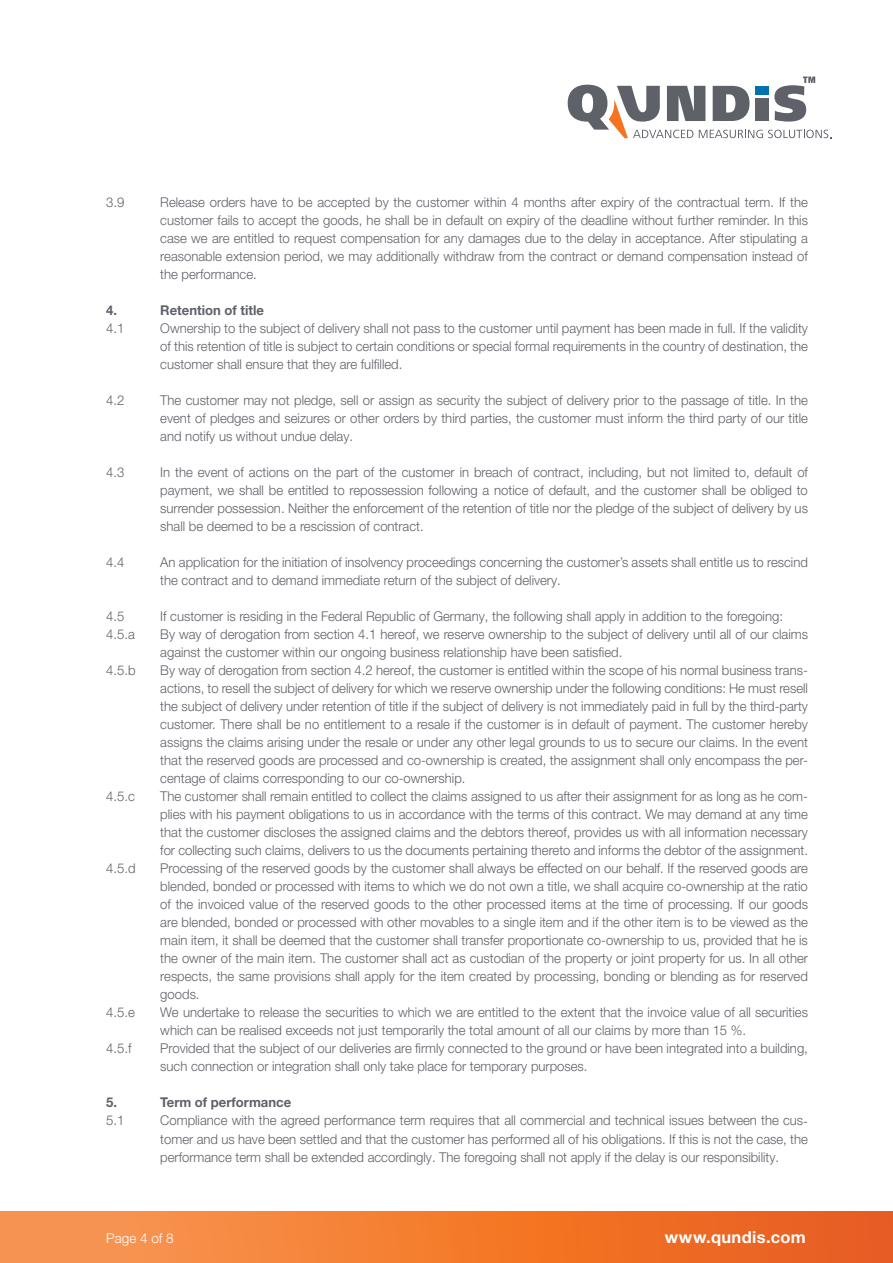
<style>
.page{position:relative;width:893px;height:1263px;background:#fff}
.page>*{position:absolute;margin:0;border:0;box-sizing:border-box;transform-origin:0 0}
.t1{font:700 16.5px "Helvetica Neue LT Pro";letter-spacing:.02em;color:#fff}
.t2{font:300 13.5px/18px "Helvetica Neue LT Pro";color:#5e6168;text-align:justify}
.t3{font:700 13.5px "Helvetica Neue LT Pro";color:#5e6168}
.t4{font:300 13.5px "Helvetica Neue LT Pro";color:#fff}
</style>
<div class="page">
<div style="left:0;top:1212px;width:893px;height:51px;background:linear-gradient(to right,#fa9a51,#ea5c17)"></div>
<svg style="left:568px;top:77px;width:263px;height:61px"></svg>
<p class="t2" style="left:106px;top:193px;width:20px">3.9</p>
<p class="t2" style="left:160px;top:193px;width:649px">Release orders have to be accepted by the customer within 4 months after expiry of the contractual term. If the customer fails to accept the goods, he shall be in default on expiry of the deadline without further reminder. In this case we are entitled to request compensation for any damages due to the delay in acceptance. After stipulating a reasonable extension period, we may additionally withdraw from the contract or demand compensation instead of the performance.</p>
<p class="t3" style="left:106px;top:302px;width:12px">4.</p>
<p class="t3" style="left:160px;top:302px;width:105px">Retention of title</p>
<p class="t2" style="left:106px;top:319px;width:20px">4.1</p>
<p class="t2" style="left:160px;top:319px;width:649px">Ownership to the subject of delivery shall not pass to the customer until payment has been made in full. If the validity of this retention of title is subject to certain conditions or special formal requirements in the country of destination, the customer shall ensure that they are fulfilled.</p>
<p class="t2" style="left:106px;top:391px;width:20px">4.2</p>
<p class="t2" style="left:160px;top:391px;width:649px">The customer may not pledge, sell or assign as security the subject of delivery prior to the passage of title. In the event of pledges and seizures or other orders by third parties, the customer must inform the third party of our title and notify us without undue delay.</p>
<p class="t2" style="left:106px;top:463px;width:20px">4.3</p>
<p class="t2" style="left:160px;top:463px;width:649px">In the event of actions on the part of the customer in breach of contract, including, but not limited to, default of payment, we shall be entitled to repossession following a notice of default, and the customer shall be obliged to surrender possession. Neither the enforcement of the retention of title nor the pledge of the subject of delivery by us shall be deemed to be a rescission of contract.</p>
<p class="t2" style="left:106px;top:553px;width:20px">4.4</p>
<p class="t2" style="left:160px;top:553px;width:649px">An application for the initiation of insolvency proceedings concerning the customer’s assets shall entitle us to rescind the contract and to demand immediate return of the subject of delivery.</p>
<p class="t2" style="left:106px;top:607px;width:20px">4.5</p>
<p class="t2" style="left:160px;top:607px;width:624px">If customer is residing in the Federal Republic of Germany, the following shall apply in addition to the foregoing:</p>
<p class="t2" style="left:106px;top:625px;width:30px">4.5.a</p>
<p class="t2" style="left:160px;top:625px;width:649px">By way of derogation from section 4.1 hereof, we reserve ownership to the subject of delivery until all of our claims against the customer within our ongoing business relationship have been satisfied.</p>
<p class="t2" style="left:106px;top:661px;width:31px">4.5.b</p>
<p class="t2" style="left:160px;top:661px;width:649px">By way of derogation from section 4.2 hereof, the customer is entitled within the scope of his normal business trans&shy;actions, to resell the subject of delivery for which we reserve ownership under the following conditions: He must resell the subject of delivery under retention of title if the subject of delivery is not immediately paid in full by the third-party customer. There shall be no entitlement to a resale if the customer is in default of payment. The customer hereby assigns the claims arising under the resale or under any other legal grounds to us to secure our claims. In the event that the reserved goods are processed and co-ownership is created, the assignment shall only encompass the per&shy;centage of claims corresponding to our co-ownership.</p>
<p class="t2" style="left:106px;top:787px;width:30px">4.5.c</p>
<p class="t2" style="left:160px;top:787px;width:649px">The customer shall remain entitled to collect the claims assigned to us after their assignment for as long as he com&shy;plies with his payment obligations to us in accordance with the terms of this contract. We may demand at any time that the customer discloses the assigned claims and the debtors thereof, provides us with all information necessary for collecting such claims, delivers to us the documents pertaining thereto and informs the debtor of the assignment.</p>
<p class="t2" style="left:106px;top:859px;width:31px">4.5.d</p>
<p class="t2" style="left:160px;top:859px;width:649px">Processing of the reserved goods by the customer shall always be effected on our behalf. If the reserved goods are blended, bonded or processed with items to which we do not own a title, we shall acquire co-ownership at the ratio of the invoiced value of the reserved goods to the other processed items at the time of processing. If our goods are blended, bonded or processed with other movables to a single item and if the other item is to be viewed as the main item, it shall be deemed that the customer shall transfer proportionate co-ownership to us, provided that he is the owner of the main item. The customer shall act as custodian of the property or joint property for us. In all other respects, the same provisions shall apply for the item created by processing, bonding or blending as for reserved goods.</p>
<p class="t2" style="left:106px;top:1003px;width:30px">4.5.e</p>
<p class="t2" style="left:160px;top:1003px;width:649px">We undertake to release the securities to which we are entitled to the extent that the invoice value of all securities which can be realised exceeds not just temporarily the total amount of all our claims by more than 15 %.</p>
<p class="t2" style="left:106px;top:1039px;width:27px">4.5.f</p>
<p class="t2" style="left:160px;top:1039px;width:649px">Provided that the subject of our deliveries are firmly connected to the ground or have been integrated into a building, such connection or integration shall only take place for temporary purposes.</p>
<p class="t3" style="left:106px;top:1094px;width:12px">5.</p>
<p class="t3" style="left:160px;top:1094px;width:132px">Term of performance</p>
<p class="t2" style="left:106px;top:1111px;width:20px">5.1</p>
<p class="t2" style="left:160px;top:1111px;width:649px">Compliance with the agreed performance term requires that all commercial and technical issues between the cus&shy;tomer and us have been settled and that the customer has performed all of his obligations. If this is not the case, the performance term shall be extended accordingly. The foregoing shall not apply if the delay is our responsibility.</p>
<p class="t4" style="left:106px;top:1229px;width:69px">Page 4 of 8</p>
<p class="t1" style="left:665px;top:1226px;width:143px">www.qundis.com</p>
</div>
